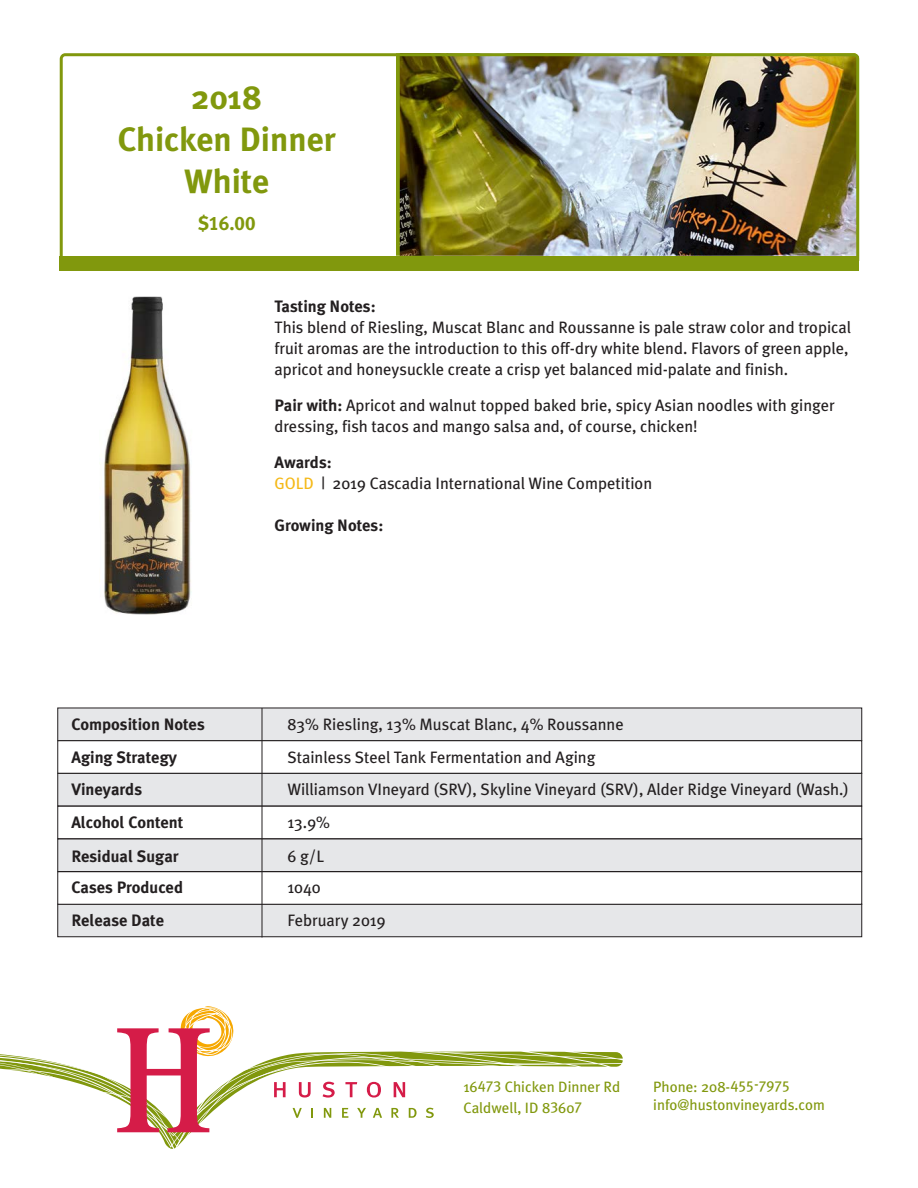
<style>
.page{position:relative;width:918px;height:1188px;background:#fff}
.page>*{position:absolute;margin:0;border:0;box-sizing:border-box;transform-origin:0 0}
.t1{font:700 33.75px/42px "Meta Plus";color:#81980d;text-align:center}
.t2{font:19.5px "Meta Plus Bold Caps";color:#81980d}
.t3{font:16.5px/21px "Meta Plus";color:#231f20}
.t4{font:700 16.5px "Meta Plus";color:#231f20}
.t5{font:15px/21px "Meta Plus";color:#81980d}
.s1{font-weight:700}
.s2{color:#f5b918}
</style>
<div class="page">
<div style="left:60px;top:256px;width:799px;height:15px;background:#81980d"></div>
<svg style="left:0;top:1006px;width:623px;height:143px"></svg>
<img style="left:104px;top:296px;width:88px;height:319px">
<div style="left:58px;top:904px;width:804px;height:33px;background:#e6e7e9;border:1px solid #231f20"></div>
<div style="left:58px;top:708px;width:804px;height:33px;background:#e6e7e9;border:1px solid #231f20"></div>
<div style="left:58px;top:773px;width:804px;height:33px;background:#e6e7e9;border:1px solid #231f20"></div>
<div style="left:58px;top:806px;width:804px;height:33px;background:#fff;border:1px solid #231f20"></div>
<div style="left:58px;top:839px;width:804px;height:33px;background:#e6e7e9;border:1px solid #231f20"></div>
<hr style="left:262px;top:708px;width:1px;height:229px;background:#231f20">
<img style="left:60px;top:53px;width:799px;height:203px">
<h1 class="t1" style="left:118px;top:76px;width:220px">2018<br>Chicken Dinner<br>White</h1>
<p class="t2" style="left:198px;top:212px;width:59px">$16.00</p>
<p class="t4" style="left:274px;top:297px;width:103px">Tasting Notes:</p>
<p class="t3" style="left:274px;top:317px;width:578px">This blend of Riesling, Muscat Blanc and Roussanne is pale straw color and tropical fruit aromas are the introduction to this off-dry white blend. Flavors of green apple, apricot and honeysuckle create a crisp yet balanced mid-palate and finish.</p>
<p class="t3" style="left:274px;top:395px;width:562px"><span class="s1">Pair with:</span> Apricot and walnut topped baked brie, spicy Asian noodles with ginger dressing, fish tacos and mango salsa and, of course, chicken!</p>
<p class="t3" style="left:274px;top:452px;width:379px"><span class="s1">Awards:<br></span><span class="s2">GOLD</span> | 2019 Cascadia International Wine Competition</p>
<p class="t4" style="left:274px;top:516px;width:110px">Growing Notes:</p>
<p class="t4" style="left:71px;top:715px;width:135px">Composition Notes</p>
<p class="t3" style="left:288px;top:714px;width:338px">83% Riesling, 13% Muscat Blanc, 4% Roussanne</p>
<p class="t4" style="left:71px;top:747px;width:107px">Aging Strategy</p>
<p class="t3" style="left:288px;top:746px;width:309px">Stainless Steel Tank Fermentation and Aging</p>
<p class="t4" style="left:71px;top:780px;width:72px">Vineyards</p>
<p class="t3" style="left:288px;top:779px;width:563px">Williamson VIneyard (SRV), Skyline Vineyard (SRV), Alder Ridge Vineyard (Wash.)</p>
<p class="t4" style="left:71px;top:813px;width:113px">Alcohol Content</p>
<p class="t3" style="left:288px;top:812px;width:44px">13.9%</p>
<p class="t4" style="left:71px;top:846px;width:109px">Residual Sugar</p>
<p class="t3" style="left:288px;top:845px;width:38px">6 g/L</p>
<p class="t4" style="left:71px;top:878px;width:113px">Cases Produced</p>
<p class="t3" style="left:288px;top:877px;width:35px">1040</p>
<p class="t4" style="left:71px;top:911px;width:94px">Release Date</p>
<p class="t3" style="left:288px;top:910px;width:100px">February 2019</p>
<p class="t5" style="left:464px;top:1076px;width:158px">16473 Chicken Dinner Rd<br>Caldwell, ID 83607</p>
<p class="t5" style="left:653px;top:1078px;width:173px;line-height:18px">Phone: 208-455-7975 info@hustonvineyards.com</p>
</div>
